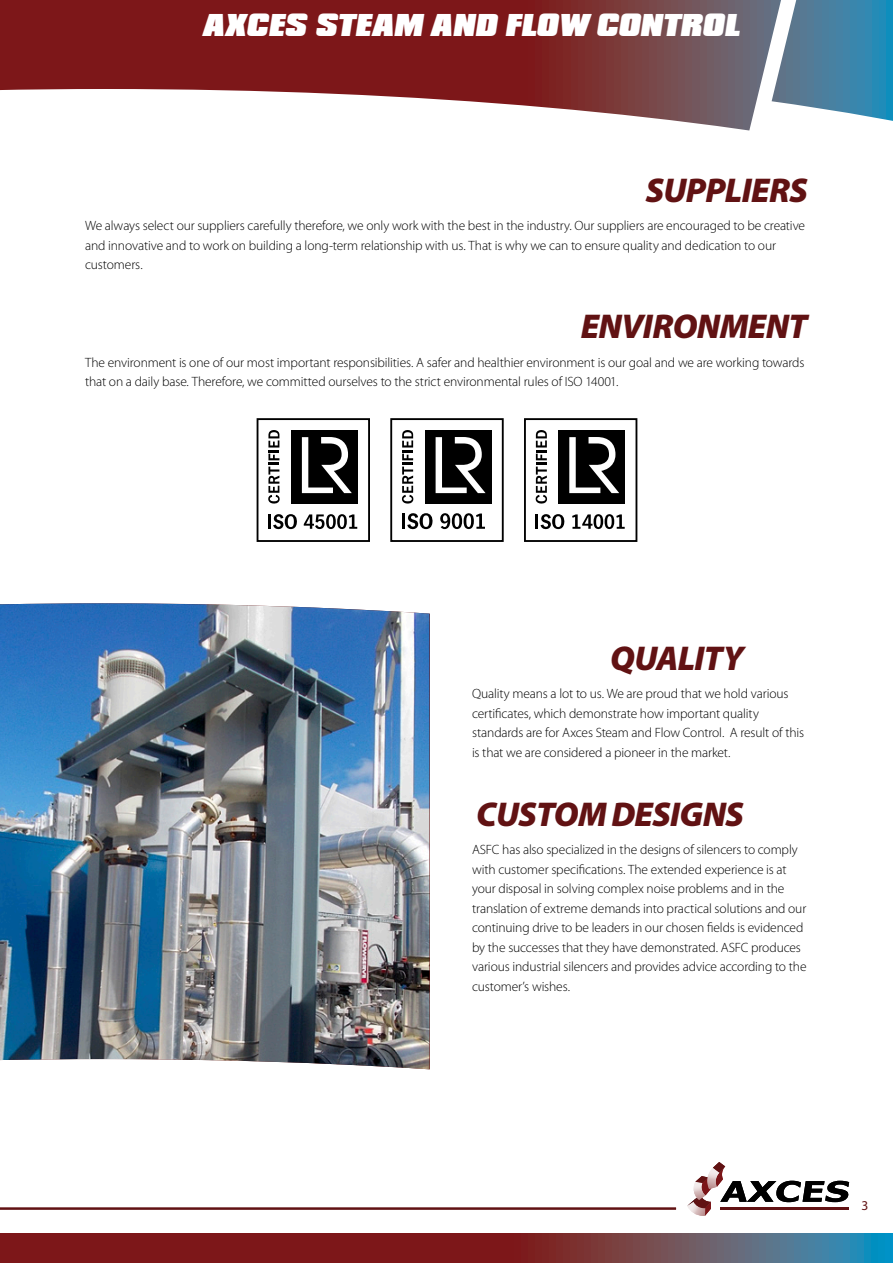
<style>
.page{position:relative;width:893px;height:1263px;background:#fff}
.page>*{position:absolute;margin:0;border:0;box-sizing:border-box;transform-origin:0 0}
._2020_Kop{font:italic 900 34.5px "Myriad Pro";letter-spacing:-.02em;color:#611213}
._2020_Header{font:italic 30px "Compacta ICG Black";letter-spacing:-.025em;color:#fff}
._2020_Tekst{font:300 13.5px/19.5px "Myriad Pro";letter-spacing:-.01em;color:#000}
.t1{font:13.5px "Myriad Pro";color:#611213}
</style>
<div class="page">
<svg style="left:0;top:1234px;width:893px;height:29px;background:#70343c"></svg>
<hr style="left:0;top:1207px;width:676px;height:2px;background:#611213">
<svg style="left:687px;top:1162px;width:162px;height:54px"></svg>
<svg style="left:0;top:0;width:707px;height:89px;background:#7c1f21"></svg>
<svg style="left:707px;top:0;width:186px;height:89px;background:#5e829a"></svg>
<svg style="left:0;top:89px;width:893px;height:453px"></svg>
<svg style="left:674px;top:100px;width:219px;height:403px"></svg>
<img style="left:0;top:603px;width:429px;height:466px">
<div style="left:558px;top:430px;width:67px;height:73px;background:#000"></div>
<svg style="left:569px;top:437px;width:50px;height:56px"></svg>
<hr style="left:535px;top:514px;width:3px;height:15px;background:#000">
<svg style="left:540px;top:514px;width:25px;height:15px"></svg>
<svg style="left:572px;top:513px;width:53px;height:17px"></svg>
<svg style="left:535px;top:430px;width:12px;height:74px"></svg>
<div style="left:524px;top:418px;width:113px;height:124px;border:2px solid #000"></div>
<div style="left:291px;top:430px;width:66px;height:73px;background:#000"></div>
<svg style="left:302px;top:437px;width:50px;height:56px"></svg>
<hr style="left:268px;top:514px;width:3px;height:15px;background:#000">
<svg style="left:273px;top:514px;width:25px;height:15px"></svg>
<svg style="left:304px;top:513px;width:53px;height:17px"></svg>
<svg style="left:268px;top:430px;width:12px;height:74px"></svg>
<div style="left:257px;top:418px;width:113px;height:124px;border:2px solid #000"></div>
<div style="left:425px;top:430px;width:66px;height:73px;background:#000"></div>
<svg style="left:436px;top:437px;width:50px;height:56px"></svg>
<hr style="left:402px;top:513px;width:3px;height:16px;background:#000">
<svg style="left:407px;top:513px;width:26px;height:16px"></svg>
<svg style="left:440px;top:512px;width:45px;height:18px"></svg>
<svg style="left:402px;top:430px;width:12px;height:74px"></svg>
<div style="left:390px;top:418px;width:114px;height:124px;border:2px solid #000"></div>
<p class="_2020_Header" style="left:201px;top:9px;width:541px">AXCES STEAM AND FLOW CONTROL</p>
<h2 class="_2020_Header" style="left:451px;top:9px;width:291px">THE AXCES GROUP</h2>
<p class="_2020_Kop" style="left:646px;top:171px;width:163px">SUPPLIERS</p>
<p class="_2020_Tekst" style="left:85px;top:216px;width:722px">We always select our suppliers carefully therefore, we only work with the best in the industry. Our suppliers are encouraged to be creative and innovative and to work on building a long-term relationship with us. That is why we can to ensure quality and dedication to our customers.</p>
<p class="_2020_Kop" style="left:581px;top:307px;width:228px">ENVIRONMENT</p>
<p class="_2020_Tekst" style="left:85px;top:353px;width:721px">The environment is one of our most important responsibilities. A safer and healthier environment is our goal and we are working towards that on a daily base. Therefore, we committed ourselves to the strict environmental rules of ISO 14001.</p>
<p class="_2020_Kop" style="left:610px;top:639px;width:135px">QUALITY</p>
<p class="_2020_Tekst" style="left:472px;top:684px;width:334px">Quality means a lot to us. We are proud that we hold various certificates, which demonstrate how important quality standards are for Axces Steam and Flow Control. A result of this is that we are considered a pioneer in the market.</p>
<p class="_2020_Kop" style="left:476px;top:795px;width:269px">CUSTOM DESIGNS</p>
<p class="_2020_Tekst" style="left:472px;top:840px;width:336px">ASFC has also specialized in the designs of silencers to comply with customer specifications. The extended experience is at your disposal in solving complex noise problems and in the translation of extreme demands into practical solutions and our continuing drive to be leaders in our chosen fields is evidenced by the successes that they have demonstrated. ASFC produces various industrial silencers and provides advice according to the customer’s wishes.</p>
<p class="t1" style="left:861px;top:1197px;width:8px">3</p>
</div>
